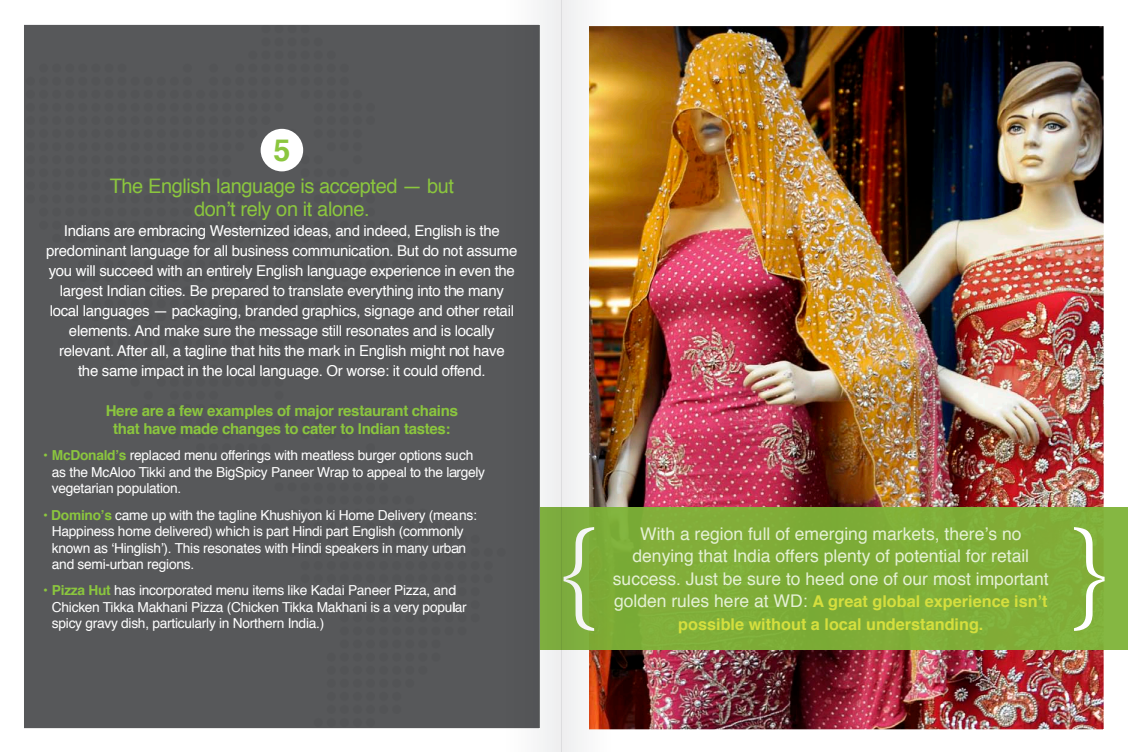
<style>
.page{position:relative;width:1128px;height:752px;background:#fff}
.page>*{position:absolute;margin:0;border:0;box-sizing:border-box;transform-origin:0 0}
.t1{font:700 30.38px "Helvetica";color:#8bc63e}
.t2{font:20px/23.1px "Helvetica";letter-spacing:-.02em;color:#8bc63e;text-align:center}
.t3{font:17.5px/22.5px "Helvetica";color:#e4f0d4;text-align:center}
.t4{font:700 16.25px/22.5px "Helvetica";color:#d5df3e;text-align:center}
.t5{font:15px/20px "Helvetica";letter-spacing:-.02em;color:#fff;text-align:center}
.t6{font:700 15px/17.5px "Helvetica";letter-spacing:-.02em;color:#8bc63e;text-align:center}
.t7{font:13.75px/16.5px "Helvetica";letter-spacing:-.02em;color:#fff}
.s1{color:#8bc63e}
.s2{font-weight:700;color:#8bc63e}
.s3{font-weight:400;font-size:17.5px;color:#e4f0d4}
</style>
<div class="page">
<div style="left:25px;top:26px;width:430px;height:701px;background:#57585a"></div>
<img style="left:655px;top:26px;width:449px;height:704px">
<div style="left:540px;top:507px;width:588px;height:143px;background:#81ad38"></div>
<div style="left:261px;top:129px;width:42px;height:42px;background:#fff;border-radius:50%"></div>
<svg style="left:1074px;top:527px;width:30px;height:103px"></svg>
<img style="left:561px;top:0;width:94px;height:752px">
<svg style="left:455px;top:0;width:106px;height:752px"></svg>
<p class="t1" style="left:273px;top:126px;width:18px">5</p>
<p class="t2" style="left:110px;top:175px;width:346px">The English language is accepted — but don’t rely on it alone.</p>
<p class="t5" style="left:46px;top:221px;width:473px">Indians are embracing Westernized ideas, and indeed, English is the predominant language for all business communication. But do not assume you will succeed with an entirely English language experience in even the largest Indian cities. Be prepared to translate everything into the many local languages — packaging, branded graphics, signage and other retail elements. And make sure the message still resonates and is locally relevant. After all, a tagline that hits the mark in English might not have<br>the same impact in the local language. Or worse: it could offend.</p>
<p class="t6" style="left:106px;top:402px;width:354px">Here are a few examples of major restaurant chains that have made changes to cater to Indian tastes:</p>
<p class="t7" style="left:52px;top:447px;width:435px;text-indent:-9px"><span class="s1">•</span> <span class="s2">McDonald’s</span> replaced menu offerings with meatless burger options such as the McAloo Tikki and the BigSpicy Paneer Wrap to appeal to the largely vegetarian population.</p>
<p class="t7" style="left:52px;top:507px;width:426px;text-indent:-9px"><span class="s1">•</span> <span class="s2">Domino’s</span> came up with the tagline Khushiyon ki Home Delivery (means:<br>Happiness home delivered) which is part Hindi part English (commonly known as ‘Hinglish’). This resonates with Hindi speakers in many urban and semi-urban regions.</p>
<p class="t7" style="left:52px;top:582px;width:416px;text-indent:-9px"><span class="s1">•</span> <span class="s2">Pizza Hut</span> has incorporated menu items like Kadai Paneer Pizza, and<br>Chicken Tikka Makhani Pizza (Chicken Tikka Makhani is a very popular spicy gravy dish, particularly in Northern India.)</p>
<p class="t3" style="left:613px;top:522px;width:437px">With a region full of emerging markets, there’s no denying that India offers plenty of potential for retail success. Just be sure to heed one of our most important</p>
<p class="t4" style="left:614px;top:590px;width:435px"><span class="s3">golden rules here at WD:</span> A great global experience isn’t possible without a local understanding.</p>
</div>
